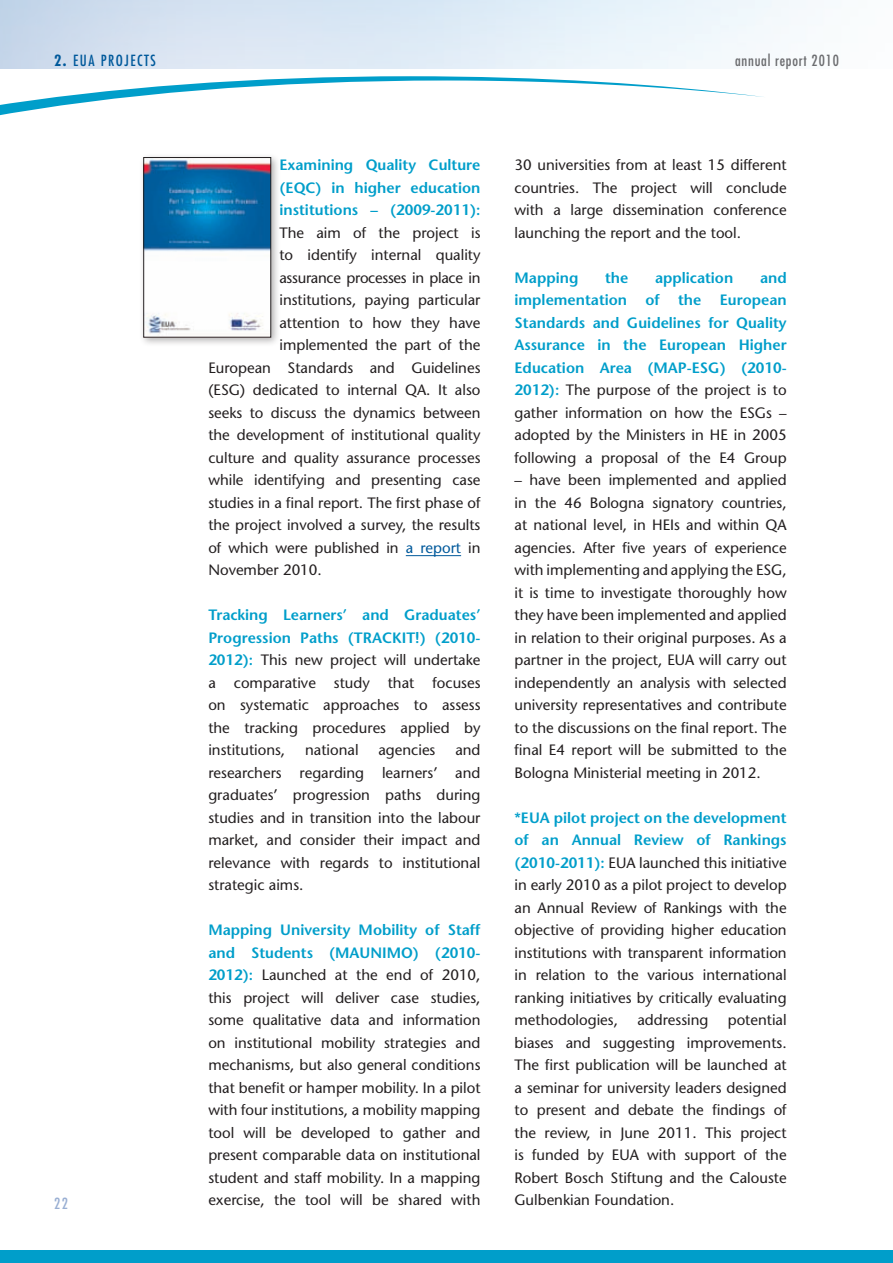
<style>
.page{position:relative;width:893px;height:1263px;background:#fff}
.page>*{position:absolute;margin:0;border:0;box-sizing:border-box;transform-origin:0 0}
.t1{font:15px/22.5px "Stone Sans";color:#231f20;text-align:justify}
.t2{font:600 15px/22.5px "Stone Sans";color:#009eca;text-align:justify}
.t3{font:15px "Stone Sans";letter-spacing:-.02em;color:#231f20}
.t4{font:condensed 15px "Futura Std";letter-spacing:.05em;color:#6c6d70}
.t5{font:condensed 15px "Futura Std";letter-spacing:.1em;color:#00599b}
.t6{font:condensed 15px "Futura Std";color:#99afd3}
.s1{font-weight:700}
.s2{color:#00599b}
.s3{font-weight:600;color:#009eca}
.s4{font-weight:400;color:#231f20}
</style>
<div class="page">
<svg style="left:0;top:76px;width:763px;height:40px"></svg>
<hr style="left:406px;top:555px;width:55px;height:1px;background:#00599b">
<div style="left:139px;top:153px;width:142px;height:194px;background:#231f20;opacity:.35"></div>
<img style="left:146px;top:159px;width:123px;height:176px">
<div style="left:144px;top:157px;width:127px;height:180px;border:1px solid #231f20"></div>
<div style="left:0;top:1250px;width:223px;height:13px;background:#009eca"></div>
<div style="left:223px;top:1250px;width:223px;height:13px;background:#009eca"></div>
<div style="left:446px;top:1250px;width:224px;height:13px;background:#009eca"></div>
<div style="left:670px;top:1250px;width:223px;height:13px;background:#009eca"></div>
<p class="t5" style="left:54px;top:52px;width:97px"><span class="s1">2.</span> EUA PROJECTS</p>
<p class="t4" style="left:735px;top:52px;width:105px">annual report 2010</p>
<p class="t6" style="left:54px;top:1194px;width:15px">22</p>
<p class="t2" style="left:279px;top:154px;width:203px">Examining Quality Culture (EQC) in higher education institutions – (2009-2011):</p>
<p class="t1" style="left:279px;top:221px;width:203px">The aim of the project is</p>
<p class="t1" style="left:279px;top:244px;width:203px">to identify internal quality</p>
<p class="t3" style="left:279px;top:268px;width:203px">assurance processes in place in</p>
<p class="t1" style="left:279px;top:289px;width:203px">institutions, paying particular</p>
<p class="t1" style="left:279px;top:311px;width:203px">attention to how they have</p>
<p class="t1" style="left:279px;top:334px;width:203px">implemented the part of the</p>
<p class="t1" style="left:208px;top:356px;width:274px">European Standards and Guidelines</p>
<p class="t1" style="left:208px;top:379px;width:274px">(ESG) dedicated to internal QA. It also</p>
<p class="t1" style="left:208px;top:401px;width:274px">seeks to discuss the dynamics between</p>
<p class="t1" style="left:208px;top:424px;width:274px">the development of institutional quality</p>
<p class="t1" style="left:208px;top:446px;width:274px">culture and quality assurance processes</p>
<p class="t1" style="left:208px;top:469px;width:274px">while identifying and presenting case</p>
<p class="t1" style="left:208px;top:491px;width:274px">studies in a final report. The first phase of</p>
<p class="t1" style="left:208px;top:514px;width:274px">the project involved a survey, the results</p>
<p class="t1" style="left:208px;top:536px;width:274px">of which were published in <span class="s2">a report</span> in</p>
<p class="t1" style="left:208px;top:559px;width:115px">November 2010.</p>
<p class="t1" style="left:208px;top:604px;width:274px"><span class="s3">Tracking Learners’ and Graduates’ Progression Paths (TRACKIT!) (2010- 2012):</span> This new project will undertake a comparative study that focuses on systematic approaches to assess the tracking procedures applied by institutions,</p>
<p class="t1" style="left:208px;top:739px;width:274px;text-indent:247px">and researchers regarding learners’ and graduates’ progression paths during studies and in transition into the labour market, and consider their impact and relevance with regards to institutional strategic aims.</p>
<p class="t1" style="left:208px;top:919px;width:274px"><span class="s3">Mapping University Mobility of Staff and Students (MAUNIMO) (2010- 2012):</span> Launched at the end of 2010, this project will deliver case studies, some qualitative data and information on institutional mobility strategies and mechanisms, but also general conditions that benefit or hamper mobility. In a pilot with four institutions, a mobility mapping tool will be developed to gather and present comparable data on institutional student and staff mobility. In a mapping exercise, the tool will be shared with</p>
<p class="t1" style="left:305px;top:739px;width:55px">national</p>
<p class="t1" style="left:378px;top:739px;width:59px">agencies</p>
<p class="t1" style="left:514px;top:154px;width:274px">30 universities from at least 15 different countries. The project will conclude with a large dissemination conference launching the report and the tool.</p>
<p class="t2" style="left:514px;top:266px;width:65px">Mapping</p>
<p class="t2" style="left:605px;top:266px;width:25px">the</p>
<p class="t2" style="left:655px;top:266px;width:80px">application</p>
<p class="t2" style="left:514px;top:266px;width:274px;text-indent:245px">and implementation of the European Standards and Guidelines for Quality Assurance in the European Higher Education Area (MAP-ESG) (2010- 2012): <span class="s4">The purpose of the project is to gather information on how the ESGs – adopted by the Ministers in HE in 2005 following a proposal of the E4 Group</span></p>
<p class="t1" style="left:514px;top:469px;width:274px">– have been implemented and applied in the 46 Bologna signatory countries, at national level, in HEIs and within QA agencies. After five years of experience with implementing and applying the ESG, it is time to investigate thoroughly how they have been implemented and applied in relation to their original purposes. As a partner in the project, EUA will carry out independently an analysis with selected university representatives and contribute to the discussions on the final report. The final E4 report will be submitted to the Bologna Ministerial meeting in 2012.</p>
<p class="t1" style="left:514px;top:806px;width:274px"><span class="s3">*EUA pilot project on the development of an Annual Review of Rankings (2010-2011):</span> EUA launched this initiative in early 2010 as a pilot project to develop an Annual Review of Rankings with the objective of providing higher education institutions with transparent information in relation to the various international ranking initiatives by critically evaluating methodologies,</p>
<p class="t1" style="left:514px;top:1009px;width:274px;text-indent:213px">potential biases and suggesting improvements.<br>The first publication will be launched at a seminar for university leaders designed to present and debate the findings of the review, in June 2011. This project is funded by EUA with support of the Robert Bosch Stiftung and the Calouste Gulbenkian Foundation.</p>
<p class="t1" style="left:637px;top:1009px;width:73px">addressing</p>
</div>
